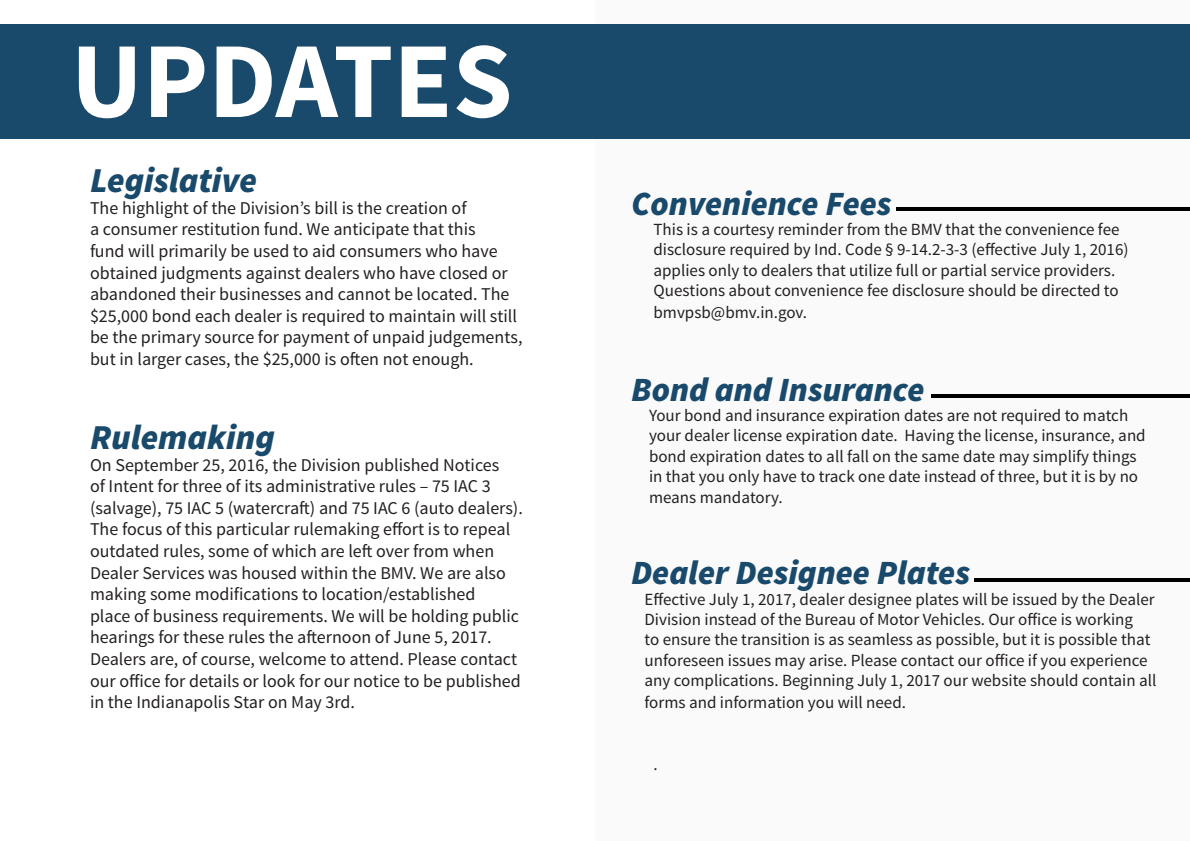
<style>
.page{position:relative;width:1190px;height:841px;background:#fff}
.page>*{position:absolute;margin:0;border:0;box-sizing:border-box;transform-origin:0 0}
.t1{font:700 108px "Source Sans Pro";color:#fff}
.t2{font:italic 900 35px "Source Sans Pro";color:#194a6b}
.t3{font:italic 900 34px "Source Sans Pro";color:#194a6b}
.t4{font:18px/21.6px "Source Sans Pro";color:#231f20}
.t5{font:17px/20.6px "Source Sans Pro";color:#231f20}
</style>
<div class="page">
<div style="left:595px;top:0;width:595px;height:841px;background:#fafafa"></div>
<div style="left:0;top:25px;width:1190px;height:114px;background:#194a6b"></div>
<hr style="left:896px;top:207px;width:294px;height:4px;background:#000">
<hr style="left:931px;top:394px;width:259px;height:4px;background:#000">
<hr style="left:974px;top:578px;width:216px;height:4px;background:#000">
<p class="t1" style="left:71px;top:12px;width:443px">UPDATES</p>
<p class="t2" style="left:90px;top:158px;width:168px">Legislative</p>
<p class="t4" style="left:90px;top:197px;width:434px">The highlight of the Division’s bill is the creation of<br>a consumer restitution fund. We anticipate that this<br>fund will primarily be used to aid consumers who have obtained judgments against dealers who have closed or abandoned their businesses and cannot be located. The $25,000 bond each dealer is required to maintain will still be the primary source for payment of unpaid judgements, but in larger cases, the $25,000 is often not enough.</p>
<p class="t2" style="left:90px;top:415px;width:186px">Rulemaking</p>
<p class="t4" style="left:90px;top:454px;width:434px">On September 25, 2016, the Division published Notices<br>of Intent for three of its administrative rules – 75 IAC 3 (salvage), 75 IAC 5 (watercraft) and 75 IAC 6 (auto dealers).<br>The focus of this particular rulemaking effort is to repeal outdated rules, some of which are left over from when Dealer Services was housed within the BMV. We are also making some modifications to location/established<br>place of business requirements. We will be holding public hearings for these rules the afternoon of June 5, 2017.<br>Dealers are, of course, welcome to attend. Please contact our office for details or look for our notice to be published in the Indianapolis Star on May 3rd.</p>
<p class="t3" style="left:631px;top:181px;width:262px">Convenience Fees</p>
<p class="t5" style="left:654px;top:219px;width:477px">This is a courtesy reminder from the BMV that the convenience fee disclosure required by Ind. Code § 9-14.2-3-3 (effective July 1, 2016) applies only to dealers that utilize full or partial service providers.<br>Questions about convenience fee disclosure should be directed to bmvpsb@bmv.in.gov.</p>
<p class="t3" style="left:631px;top:367px;width:295px">Bond and Insurance</p>
<p class="t5" style="left:649px;top:405px;width:498px">Your bond and insurance expiration dates are not required to match your dealer license expiration date. Having the license, insurance, and bond expiration dates to all fall on the same date may simplify things in that you only have to track one date instead of three, but it is by no means mandatory.</p>
<p class="t3" style="left:631px;top:551px;width:341px">Dealer Designee Plates</p>
<p class="t5" style="left:644px;top:589px;width:514px">Effective July 1, 2017, dealer designee plates will be issued by the Dealer Division instead of the Bureau of Motor Vehicles. Our office is working<br>to ensure the transition is as seamless as possible, but it is possible that unforeseen issues may arise. Please contact our office if you experience any complications. Beginning July 1, 2017 our website should contain all forms and information you will need.</p>
<p class="t5" style="left:654px;top:754px;width:6px">.</p>
</div>
